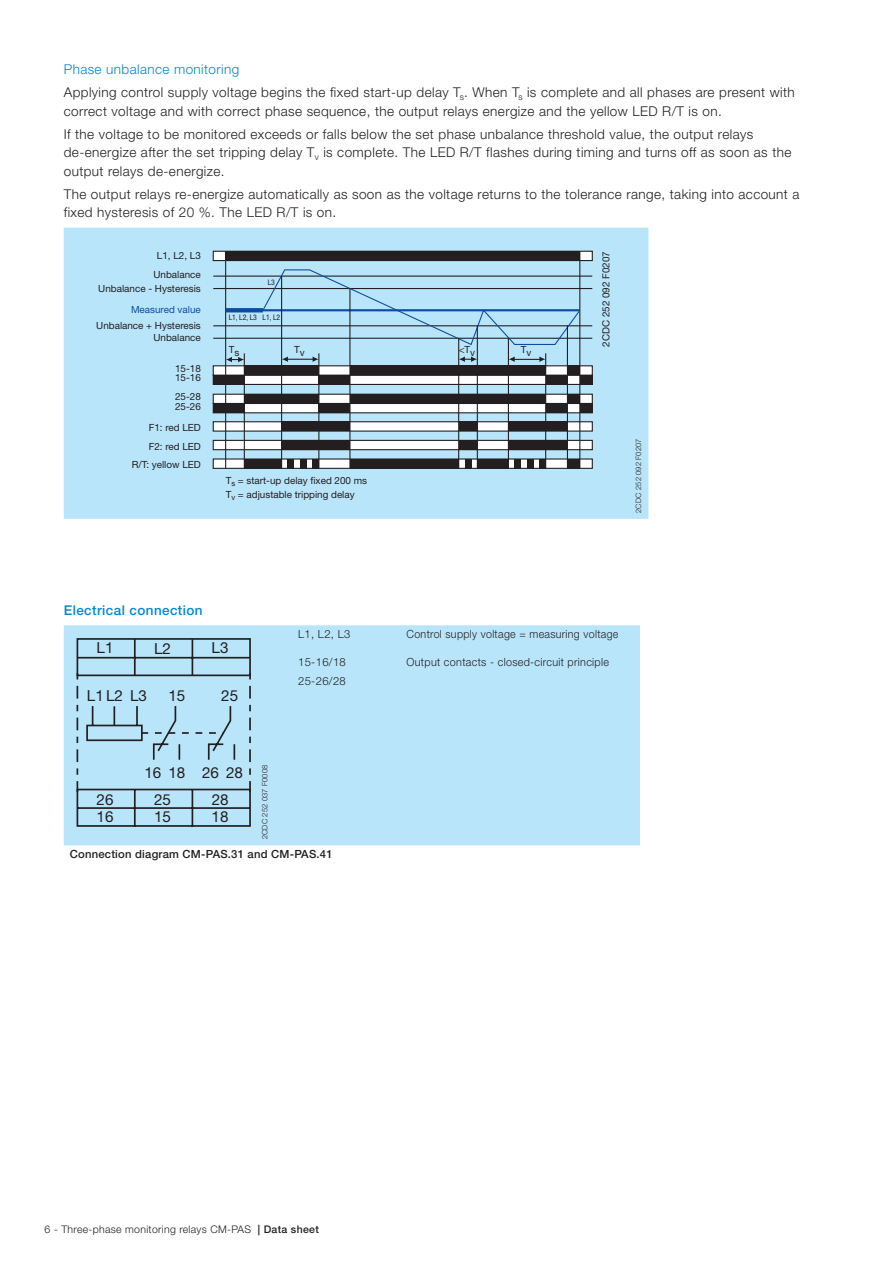
<style>
.page{position:relative;width:893px;height:1263px;background:#fff}
.page>*{position:absolute;margin:0;border:0;box-sizing:border-box;transform-origin:0 0}
.t1{font:15.3px/17.7px "Helvetica Neue LT";color:#231f20}
.t2{font:300 13.5px/18.6px "Helvetica Neue LT";letter-spacing:.03em;color:#231f20}
.Section_Title_Level{font:300 13.5px "Helvetica Neue LT";letter-spacing:.03em;color:#0089cf}
.Section_Title_Level-2{font:500 13.5px "Helvetica Neue LT";letter-spacing:.03em;color:#0089cf}
.Legende_-_Text{font:300 11.25px "Helvetica Neue LT";letter-spacing:.03em;color:#231f20;scale:.96 1}
.Bildunterschrift{font:500 11.25px "Helvetica Neue LT";letter-spacing:.02em;color:#231f20}
.Legende_-_Text-2{font:300 11.25px "Helvetica Neue LT";letter-spacing:.03em;color:#231f20;scale:.95 1}
.Legende_-_Text-3{font:300 11.25px/18.6px "Helvetica Neue LT";letter-spacing:.03em;color:#231f20}
.t3{font:300 10.5px "Helvetica Neue LT";letter-spacing:.03em;color:#231f20}
.t4{font:9.9px/18.6px "Helvetica Neue LT";color:#231f20;text-align:right}
.t5{font:9.9px "Helvetica Neue LT";color:#0d4da1}
.t6{font:condensed 7.65px "Helvetica Neue LT";color:#231f20}
.Bildnummer{font:300 7.5px "Helvetica Neue LT";letter-spacing:.02em;color:#231f20}
.s1{font-weight:500}
</style>
<div class="page">
<div style="left:64px;top:228px;width:584px;height:291px;background:#b9e5fa"></div>
<div style="left:213px;top:394px;width:380px;height:10px;background:#fff;border:1px solid #231f20"></div>
<div style="left:213px;top:403px;width:380px;height:10px;background:#fff;border:1px solid #231f20"></div>
<div style="left:319px;top:403px;width:31px;height:10px;background:#231f20"></div>
<div style="left:567px;top:394px;width:13px;height:9px;background:#231f20"></div>
<div style="left:213px;top:403px;width:31px;height:10px;background:#231f20"></div>
<div style="left:244px;top:394px;width:75px;height:9px;background:#231f20"></div>
<div style="left:350px;top:394px;width:196px;height:9px;background:#231f20"></div>
<div style="left:546px;top:403px;width:21px;height:10px;background:#231f20"></div>
<div style="left:580px;top:403px;width:12px;height:10px;background:#231f20"></div>
<div style="left:213px;top:375px;width:380px;height:10px;background:#fff;border:1px solid #231f20"></div>
<div style="left:213px;top:251px;width:380px;height:10px;background:#fff;border:1px solid #231f20"></div>
<div style="left:213px;top:365px;width:380px;height:11px;background:#fff;border:1px solid #231f20"></div>
<div style="left:226px;top:251px;width:354px;height:10px;background:#231f20"></div>
<div style="left:213px;top:421px;width:380px;height:11px;background:#fff;border:1px solid #231f20"></div>
<div style="left:213px;top:440px;width:380px;height:10px;background:#fff;border:1px solid #231f20"></div>
<div style="left:213px;top:458px;width:380px;height:11px;background:#fff;border:1px solid #231f20"></div>
<hr style="left:225px;top:251px;width:1px;height:218px;background:#231f20">
<hr style="left:579px;top:251px;width:1px;height:217px;background:#231f20">
<div style="left:288px;top:459px;width:6px;height:9px;background:#231f20"></div>
<div style="left:300px;top:459px;width:6px;height:9px;background:#231f20"></div>
<div style="left:313px;top:459px;width:6px;height:9px;background:#231f20"></div>
<div style="left:459px;top:440px;width:18px;height:10px;background:#231f20"></div>
<div style="left:282px;top:422px;width:68px;height:9px;background:#231f20"></div>
<div style="left:508px;top:440px;width:59px;height:10px;background:#231f20"></div>
<div style="left:319px;top:375px;width:31px;height:9px;background:#231f20"></div>
<div style="left:567px;top:366px;width:13px;height:9px;background:#231f20"></div>
<div style="left:350px;top:459px;width:109px;height:9px;background:#231f20"></div>
<div style="left:213px;top:375px;width:31px;height:9px;background:#231f20"></div>
<div style="left:567px;top:459px;width:13px;height:9px;background:#231f20"></div>
<hr style="left:213px;top:276px;width:379px;height:1px;background:#231f20">
<hr style="left:213px;top:288px;width:379px;height:1px;background:#231f20">
<hr style="left:213px;top:338px;width:379px;height:1px;background:#231f20">
<hr style="left:213px;top:325px;width:379px;height:1px;background:#231f20">
<div style="left:244px;top:366px;width:75px;height:9px;background:#231f20"></div>
<div style="left:244px;top:459px;width:38px;height:9px;background:#231f20"></div>
<div style="left:350px;top:366px;width:196px;height:9px;background:#231f20"></div>
<div style="left:546px;top:375px;width:21px;height:9px;background:#231f20"></div>
<div style="left:580px;top:375px;width:12px;height:9px;background:#231f20"></div>
<div style="left:515px;top:459px;width:6px;height:9px;background:#231f20"></div>
<div style="left:527px;top:459px;width:6px;height:9px;background:#231f20"></div>
<div style="left:539px;top:459px;width:7px;height:9px;background:#231f20"></div>
<div style="left:465px;top:459px;width:6px;height:9px;background:#231f20"></div>
<div style="left:282px;top:440px;width:68px;height:10px;background:#231f20"></div>
<div style="left:459px;top:422px;width:18px;height:9px;background:#231f20"></div>
<div style="left:508px;top:422px;width:59px;height:9px;background:#231f20"></div>
<div style="left:477px;top:459px;width:31px;height:9px;background:#231f20"></div>
<svg style="left:261px;top:269px;width:320px;height:77px"></svg>
<hr style="left:281px;top:276px;width:1px;height:193px;background:#231f20">
<svg style="left:226px;top:357px;width:18px;height:5px"></svg>
<hr style="left:349px;top:288px;width:1px;height:180px;background:#231f20">
<hr style="left:458px;top:338px;width:1px;height:131px;background:#231f20">
<hr style="left:508px;top:338px;width:1px;height:131px;background:#231f20">
<hr style="left:477px;top:325px;width:1px;height:144px;background:#231f20">
<hr style="left:567px;top:325px;width:1px;height:143px;background:#231f20">
<svg style="left:459px;top:356px;width:18px;height:6px"></svg>
<hr style="left:545px;top:353px;width:1px;height:116px;background:#231f20">
<hr style="left:318px;top:353px;width:1px;height:116px;background:#231f20">
<hr style="left:244px;top:353px;width:1px;height:116px;background:#231f20">
<hr style="left:285px;top:359px;width:31px;height:1px;background:#231f20">
<svg style="left:313px;top:356px;width:6px;height:6px"></svg>
<svg style="left:282px;top:356px;width:6px;height:6px"></svg>
<svg style="left:539px;top:356px;width:7px;height:6px"></svg>
<svg style="left:509px;top:356px;width:6px;height:6px"></svg>
<hr style="left:512px;top:359px;width:31px;height:1px;background:#231f20">
<svg style="left:226px;top:308px;width:37px;height:4px"></svg>
<div style="left:64px;top:625px;width:576px;height:220px;background:#b9e5fa"></div>
<svg style="left:77px;top:638px;width:174px;height:189px"></svg>
<hr style="left:113px;top:706px;width:2px;height:20px;background:#231f20">
<p class="Section_Title_Level" style="left:64px;top:61px;width:177px">Phase unbalance monitoring</p>
<p class="t2" style="left:64px;top:83px;width:732px">Applying control supply voltage begins the fixed start-up delay T<sub>s</sub>. When T<sub>s</sub> is complete and all phases are present with correct voltage and with correct phase sequence, the output relays energize and the yellow LED R/T is on.</p>
<p class="t2" style="left:64px;top:124px;width:729px">If the voltage to be monitored exceeds or falls below the set phase unbalance threshold value, the output relays de-energize after the set tripping delay T<sub>v</sub> is complete. The LED R/T flashes during timing and turns off as soon as the output relays de-energize.</p>
<p class="t2" style="left:64px;top:184px;width:737px">The output relays re-energize automatically as soon as the voltage returns to the tolerance range, taking into account a fixed hysteresis of 20 %. The LED R/T is on.</p>
<p class="t4" style="left:157px;top:246px;width:45px">L1, L2, L3</p>
<p class="t4" style="left:596px;top:347px;width:97px;rotate:-90deg">2CDC 252 092 F0207</p>
<p class="t4" style="left:98px;top:267px;width:104px;line-height:14px">Unbalance<br>Unbalance - Hysteresis</p>
<p class="t4" style="left:96px;top:319px;width:106px;line-height:12.5px">Unbalance + Hysteresis<br>Unbalance</p>
<p class="t6" style="left:268px;top:278px;width:9px">L3</p>
<p class="t5" style="left:131px;top:304px;width:71px">Measured value</p>
<p class="t6" style="left:229px;top:312px;width:53px">L1, L2, L3 L1, L2</p>
<p class="t4" style="left:229px;top:341px;width:12px">Ts</p>
<p class="t4" style="left:294px;top:341px;width:12px">Tv</p>
<p class="t4" style="left:459px;top:340px;width:18px">&lt;Tv</p>
<p class="t4" style="left:521px;top:341px;width:12px">Tv</p>
<p class="t4" style="left:175px;top:359px;width:27px">15-18</p>
<p class="t4" style="left:175px;top:368px;width:27px">15-16</p>
<p class="t4" style="left:175px;top:387px;width:27px">25-28</p>
<p class="t4" style="left:175px;top:397px;width:27px">25-26</p>
<p class="t4" style="left:132px;top:418px;width:71px">F1: red LED<br>F2: red LED<br>R/T: yellow LED</p>
<p class="t4" style="left:226px;top:474px;width:143px;line-height:13.5px;text-align:left">T<sub>s</sub> = start-up delay fixed 200 ms<br>T<sub>v</sub> = adjustable tripping delay</p>
<p class="Bildnummer" style="left:634px;top:513px;width:76px;rotate:-90deg">2CDC 252 092 F0207</p>
<p class="Section_Title_Level-2" style="left:64px;top:602px;width:140px">Electrical connection</p>
<p class="t1" style="left:97px;top:639px;width:18px">L1</p>
<p class="t1" style="left:154px;top:639px;width:18px">L2</p>
<p class="t1" style="left:212px;top:639px;width:18px">L3</p>
<p class="t1" style="left:87px;top:687px;width:38px">L1 L2</p>
<p class="t1" style="left:221px;top:687px;width:18px">25</p>
<p class="t1" style="left:130px;top:687px;width:18px">L3</p>
<p class="t1" style="left:168px;top:687px;width:18px">15</p>
<p class="t1" style="left:145px;top:763px;width:100px">16 18 26 28</p>
<p class="t1" style="left:97px;top:790px;width:18px">26</p>
<p class="t1" style="left:154px;top:790px;width:18px">25</p>
<p class="t1" style="left:212px;top:790px;width:18px">28<br>18</p>
<p class="t1" style="left:97px;top:808px;width:18px">16</p>
<p class="t1" style="left:154px;top:808px;width:18px">15</p>
<p class="Bildnummer" style="left:260px;top:839px;width:76px;rotate:-90deg">2CDC 252 037 F0008</p>
<p class="Legende_-_Text-3" style="left:298px;top:625px;width:54px">L1, L2, L3</p>
<p class="Legende_-_Text-2" style="left:406px;top:627px;width:225px">Control supply voltage = measuring voltage</p>
<p class="Legende_-_Text-3" style="left:298px;top:652px;width:49px">15-16/18<br>25-26/28</p>
<p class="Legende_-_Text" style="left:406px;top:655px;width:212px">Output contacts - closed-circuit principle</p>
<p class="Bildunterschrift" style="left:70px;top:848px;width:264px">Connection diagram CM-PAS.31 and CM-PAS.41</p>
<p class="t3" style="left:45px;top:1223px;width:276px">6 - Three-phase monitoring relays CM-PAS <span class="s1">| Data sheet</span></p>
</div>
